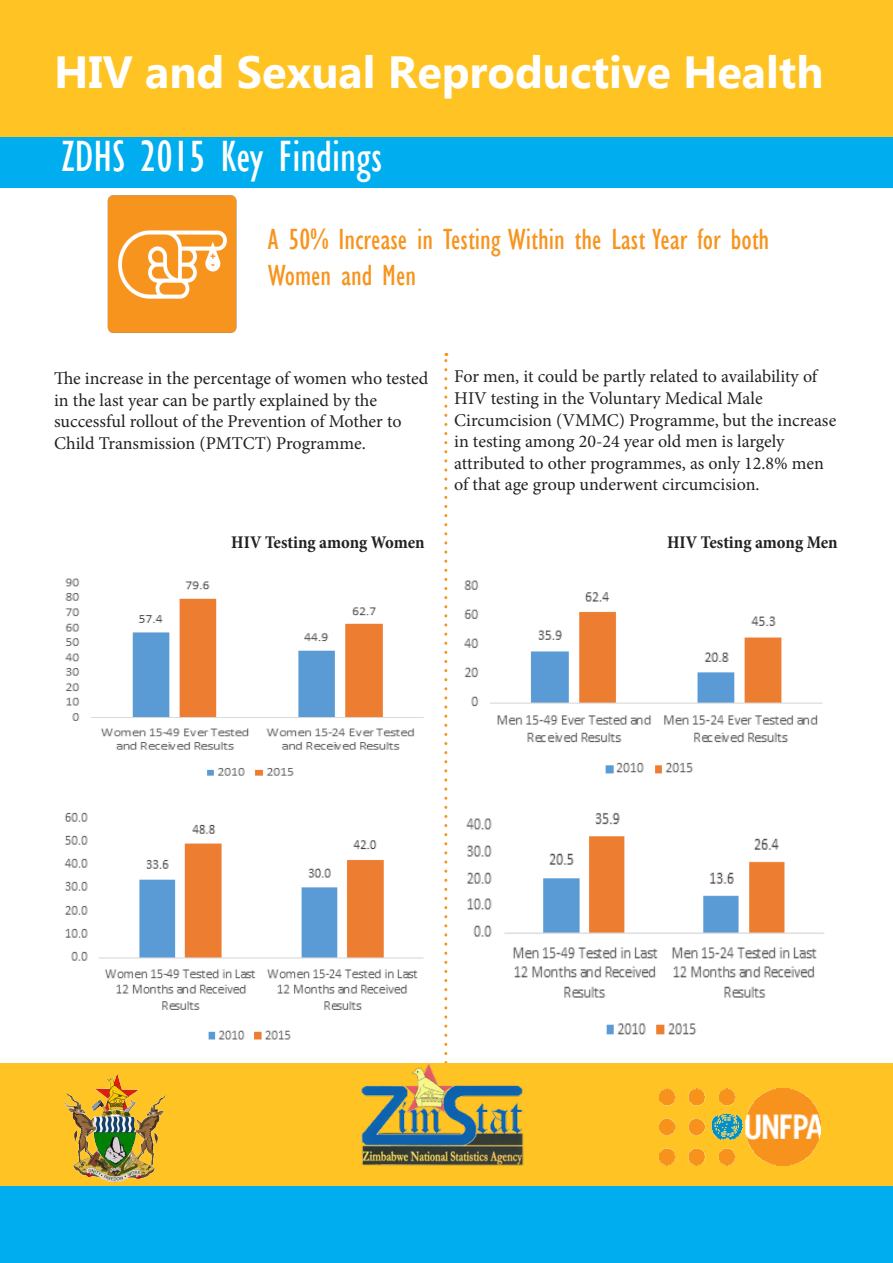
<style>
.page{position:relative;width:893px;height:1263px;background:#fff}
.page>*{position:absolute;margin:0;border:0;box-sizing:border-box;transform-origin:0 0}
.t1{font:700 45px "Microsoft Tai Le";color:#fff}
.t2{font:condensed 45px "Gill Sans";color:#fff}
.t3{font:condensed 30px/36px "Gill Sans";color:#f7941e}
.t4{font:18px/21.6px "Minion Pro";letter-spacing:-.005em;color:#222}
.t5{font:700 condensed 18px "Minion Pro";letter-spacing:-.005em;color:#222}
</style>
<div class="page">
<img style="left:65px;top:578px;width:310px;height:198px">
<img style="left:64px;top:812px;width:311px;height:228px">
<svg style="left:375px;top:353px;width:450px;height:710px"></svg>
<div style="left:0;top:136px;width:893px;height:51px;background:#00aeef"></div>
<div style="left:0;top:0;width:893px;height:136px;background:#ffc423"></div>
<img style="left:107px;top:195px;width:130px;height:138px">
<div style="left:0;top:1063px;width:893px;height:125px;background:#ffc423"></div>
<img style="left:659px;top:1089px;width:162px;height:76px">
<div style="left:0;top:1186px;width:893px;height:77px;background:#00aeef"></div>
<img style="left:361px;top:1064px;width:162px;height:102px">
<img style="left:63px;top:1074px;width:103px;height:107px">
<p class="t1" style="left:54px;top:46px;width:771px">HIV and Sexual Reproductive Health</p>
<p class="t2" style="left:62px;top:130px;width:322px">ZDHS 2015 Key Findings</p>
<p class="t3" style="left:268px;top:221px;width:503px">A 50% Increase in Testing Within the Last Year for both<br>Women and Men</p>
<p class="t4" style="left:54px;top:368px;width:376px">The increase in the percentage of women who tested in the last year can be partly explained by the</p>
<p class="t4" style="left:54px;top:411px;width:349px">successful rollout of the Prevention of Mother to<br>Child Transmission (PMTCT) Programme.</p>
<p class="t4" style="left:454px;top:366px;width:365px">For men, it could be partly related to availability of<br>HIV testing in the Voluntary Medical Male</p>
<p class="t4" style="left:454px;top:409px;width:384px">Circumcision (VMMC) Programme, but the increase in testing among 20-24 year old men is largely</p>
<p class="t4" style="left:454px;top:452px;width:371px">attributed to other programmes, as only 12.8% men of that age group underwent circumcision.</p>
<p class="t5" style="left:231px;top:530px;width:195px">HIV Testing among Women</p>
<p class="t5" style="left:667px;top:530px;width:172px">HIV Testing among Men</p>
</div>
